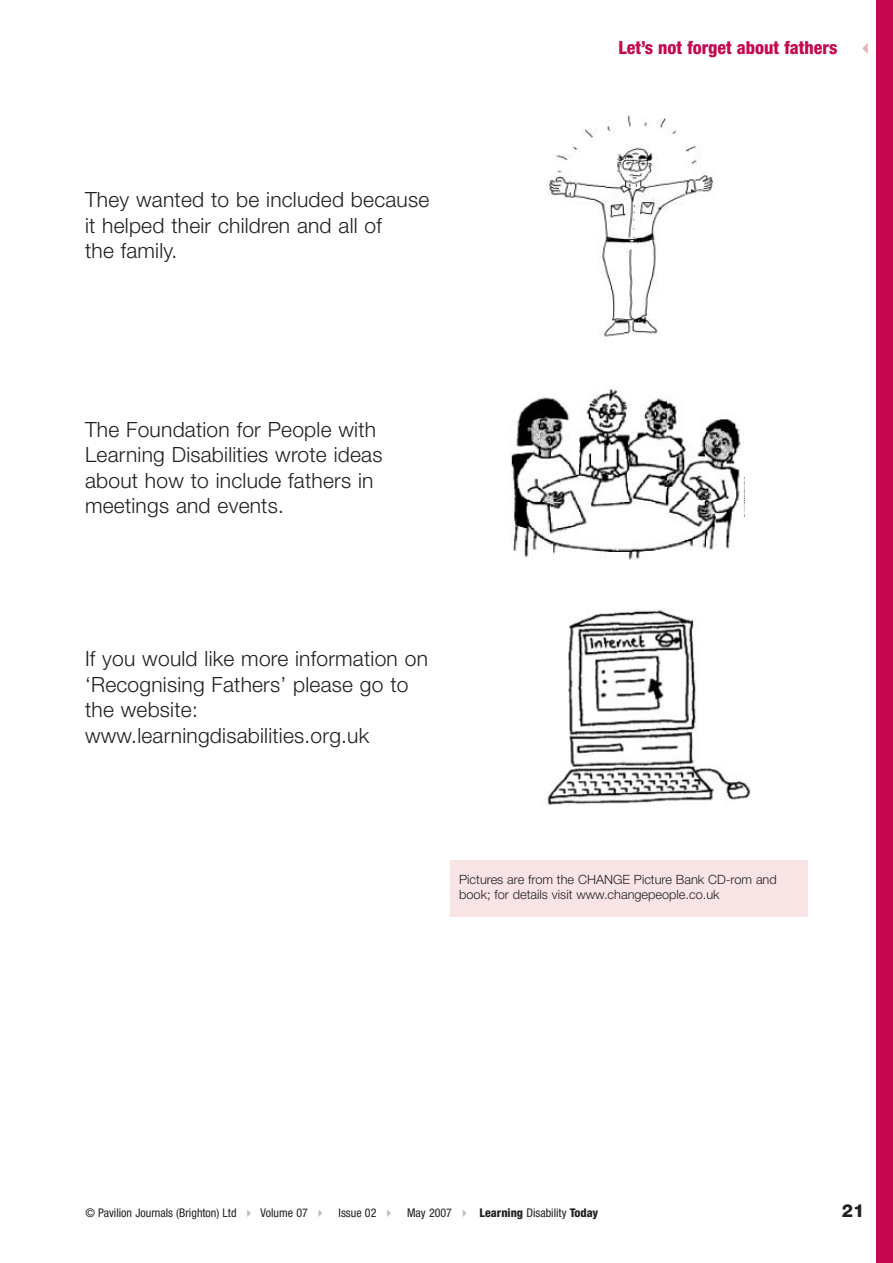
<style>
.page{position:relative;width:893px;height:1263px;background:#fff}
.page>*{position:absolute;margin:0;border:0;box-sizing:border-box;transform-origin:0 0}
.t1{font:300 21px/25.5px "Helvetica Neue";letter-spacing:.01em;color:#231f20}
.t2{font:800 condensed 18px "Helvetica Neue";color:#c50750}
.t3{font:800 18px "Helvetica Neue";color:#231f20}
.t4{font:300 12.75px/15px "Helvetica Neue";color:#231f20}
.t5{font:condensed 12px "Helvetica Neue";color:#231f20}
.s1{color:#ebb5b7}
.s2{color:#bcbdc0}
.s3{font-weight:800}
</style>
<div class="page">
<div style="left:876px;top:0;width:17px;height:1263px;background:#c50750"></div>
<img style="left:545px;top:609px;width:206px;height:196px">
<img style="left:511px;top:388px;width:234px;height:172px">
<img style="left:546px;top:115px;width:167px;height:222px">
<div style="left:451px;top:860px;width:357px;height:56px;background:#f8e4e4"></div>
<p class="t1" style="left:85px;top:189px;width:346px">They wanted to be included because it helped their children and all of<br>the family.</p>
<p class="t2" style="left:618px;top:41px;width:259px">Let’s not forget about fathers <span class="s1">✓</span></p>
<p class="t1" style="left:85px;top:418px;width:299px">The Foundation for People with<br>Learning Disabilities wrote ideas about how to include fathers in meetings and events.</p>
<p class="t1" style="left:85px;top:648px;width:344px">If you would like more information on ‘Recognising Fathers’ please go to the website: www.learningdisabilities.org.uk</p>
<p class="t4" style="left:459px;top:874px;width:319px">Pictures are from the CHANGE Picture Bank CD-rom and book; for details visit www.changepeople.co.uk</p>
<p class="t5" style="left:85px;top:1208px;width:515px">© Pavilion Journals (Brighton) Ltd <span class="s2">✔</span> Volume 07 <span class="s2">✔</span> Issue 02 <span class="s2">✔</span> May 2007 <span class="s2">✔</span> <span class="s3">Learning</span> Disability <span class="s3">Today</span></p>
<p class="t3" style="left:842px;top:1204px;width:24px">21</p>
</div>
